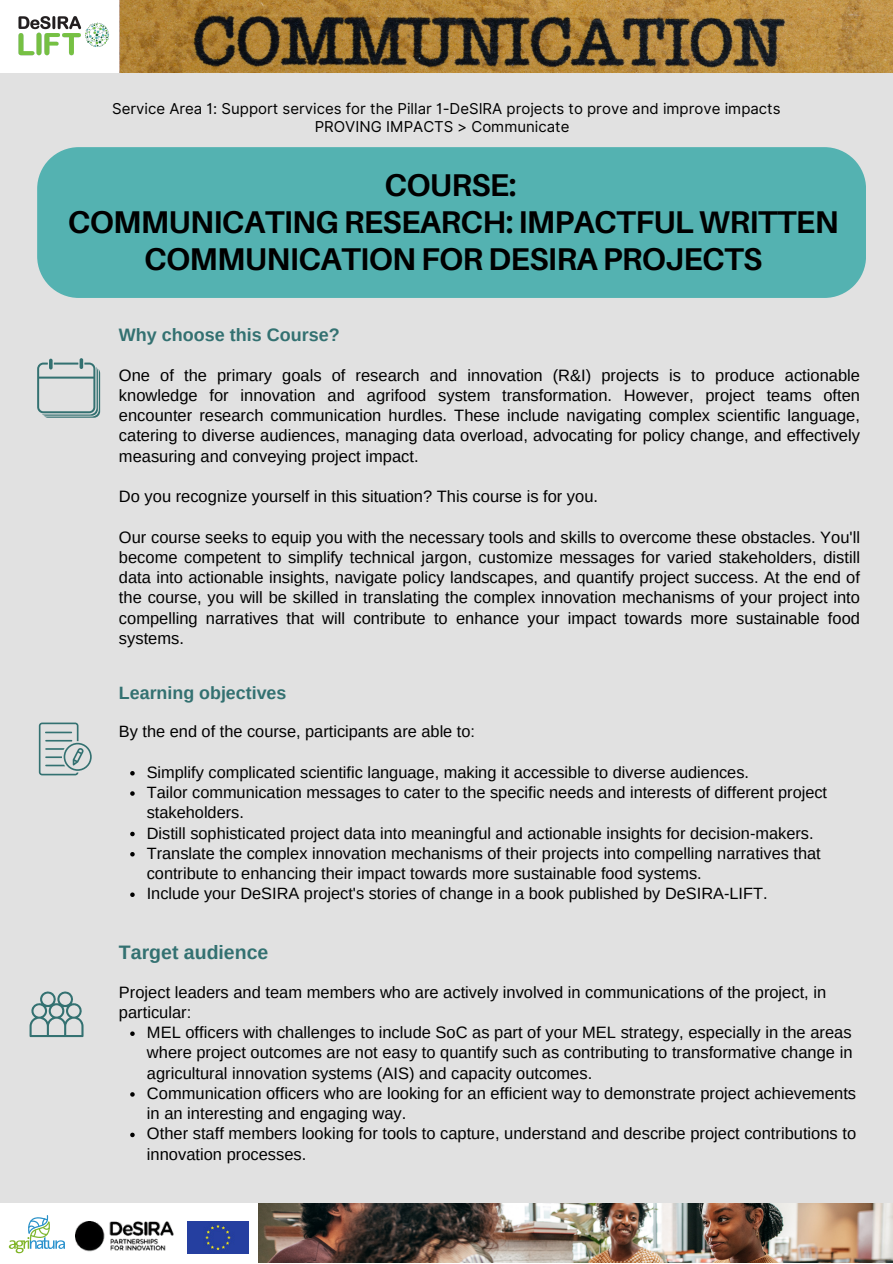
<style>
.page{position:relative;width:893px;height:1264px;background:#fff}
.page>*{position:absolute;margin:0;border:0;box-sizing:border-box;transform-origin:0 0}
.t1{font:700 31.5px/37px "Aileron";letter-spacing:-.02em;color:#000;text-align:center}
.t2{font:700 19.5px "Arimo";color:#337171}
.t3{font:700 18px "Arimo";color:#337171}
.t4{font:700 17.85px "Arimo";color:#337171}
.t5{font:16.5px/20.2px "Arimo";color:#000;text-align:justify}
.t6{font:16.35px/20.2px "Arimo";color:#000}
.t7{font:15px "Inter";color:#000}
</style>
<div class="page">
<div style="left:0;top:0;width:892px;height:1262px;background:#e1e1e1"></div>
<div style="left:0;top:1202px;width:268px;height:59px;background:#fff"></div>
<svg style="left:37px;top:358px;width:63px;height:60px"></svg>
<div style="left:37px;top:147px;width:829px;height:151px;background:#54b2b1"></div>
<svg style="left:39px;top:722px;width:53px;height:53px"></svg>
<div style="left:0;top:0;width:119px;height:73px;background:#fff"></div>
<img style="left:18px;top:10px;width:102px;height:52px">
<svg style="left:9px;top:1215px;width:56px;height:38px"></svg>
<img style="left:75px;top:1221px;width:173px;height:32px">
<svg style="left:30px;top:991px;width:53px;height:46px"></svg>
<img style="left:120px;top:0;width:772px;height:72px">
<img style="left:258px;top:1202px;width:634px;height:60px">
<svg style="left:130px;top:771px;width:5px;height:4px"></svg>
<svg style="left:130px;top:791px;width:5px;height:4px"></svg>
<svg style="left:130px;top:831px;width:5px;height:5px"></svg>
<svg style="left:130px;top:852px;width:5px;height:4px"></svg>
<svg style="left:130px;top:892px;width:5px;height:5px"></svg>
<svg style="left:130px;top:1031px;width:5px;height:4px"></svg>
<svg style="left:130px;top:1092px;width:5px;height:4px"></svg>
<svg style="left:130px;top:1132px;width:5px;height:5px"></svg>
<p class="t7" style="left:112px;top:99px;width:670px">Service Area 1: Support services for the Pillar 1-DeSIRA projects to prove and improve impacts</p>
<p class="t7" style="left:315px;top:117px;width:256px">PROVING IMPACTS &gt; Communicate</p>
<p class="t1" style="left:384px;top:166px;width:134px">COURSE:</p>
<p class="t1" style="left:68px;top:203px;width:772px">COMMUNICATING RESEARCH: IMPACTFUL WRITTEN<br>COMMUNICATION FOR DESIRA PROJECTS</p>
<p class="t3" style="left:119px;top:325px;width:222px">Why choose this Course?</p>
<p class="t5" style="left:119px;top:365px;width:742px">One of the primary goals of research and innovation (R&amp;I) projects is to produce actionable knowledge for innovation and agrifood system transformation. However, project teams often encounter research communication hurdles. These include navigating complex scientific language, catering to diverse audiences, managing data overload, advocating for policy change, and effectively measuring and conveying project impact.</p>
<p class="t5" style="left:119px;top:486px;width:480px">Do you recognize yourself in this situation? This course is for you.</p>
<p class="t5" style="left:119px;top:526px;width:742px">Our course seeks to equip you with the necessary tools and skills to overcome these obstacles. You'll become competent to simplify technical jargon, customize messages for varied stakeholders, distill data into actionable insights, navigate policy landscapes, and quantify project success. At the end of the course, you will be skilled in translating the complex innovation mechanisms of your project into compelling narratives that will contribute to enhance your impact towards more sustainable food systems.</p>
<p class="t4" style="left:119px;top:683px;width:169px">Learning objectives</p>
<p class="t6" style="left:119px;top:721px;width:357px">By the end of the course, participants are able to:</p>
<p class="t6" style="left:147px;top:762px;width:603px">Simplify complicated scientific language, making it accessible to diverse audiences.</p>
<p class="t6" style="left:147px;top:782px;width:682px">Tailor communication messages to cater to the specific needs and interests of different project stakeholders.</p>
<p class="t6" style="left:147px;top:822px;width:668px">Distill sophisticated project data into meaningful and actionable insights for decision-makers.</p>
<p class="t6" style="left:147px;top:843px;width:675px">Translate the complex innovation mechanisms of their projects into compelling narratives that contribute to enhancing their impact towards more sustainable food systems.</p>
<p class="t6" style="left:147px;top:883px;width:622px">Include your DeSIRA project's stories of change in a book published by DeSIRA-LIFT.</p>
<p class="t2" style="left:119px;top:941px;width:151px">Target audience</p>
<p class="t5" style="left:119px;top:981px;width:708px">Project leaders and team members who are actively involved in communications of the project, in particular:</p>
<p class="t5" style="left:147px;top:1022px;width:707px">MEL officers with challenges to include SoC as part of your MEL strategy, especially in the areas where project outcomes are not easy to quantify such as contributing to transformative change in agricultural innovation systems (AIS) and capacity outcomes.</p>
<p class="t5" style="left:147px;top:1083px;width:710px">Communication officers who are looking for an efficient way to demonstrate project achievements in an interesting and engaging way.</p>
<p class="t5" style="left:147px;top:1123px;width:710px">Other staff members looking for tools to capture, understand and describe project contributions to innovation processes.</p>
</div>
